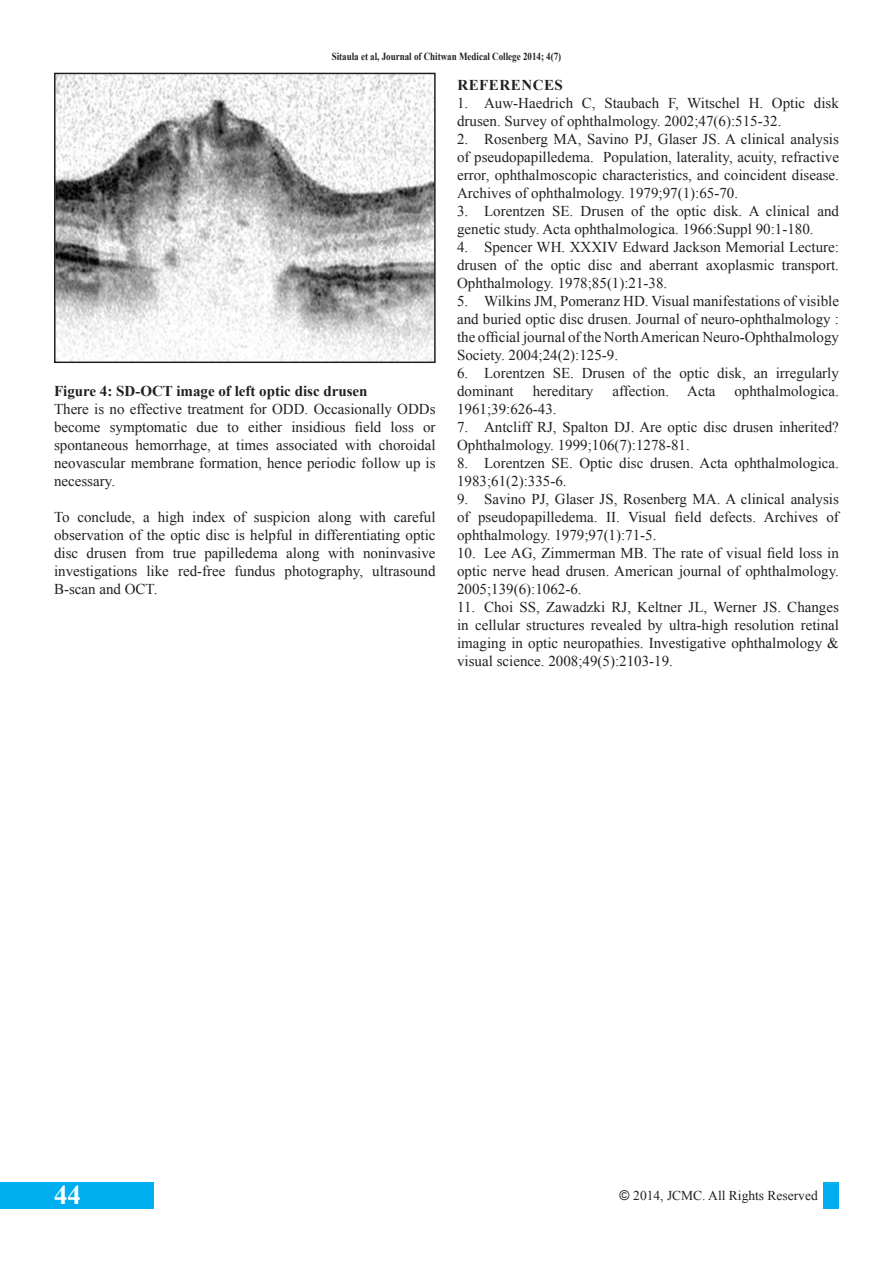
<style>
.page{position:relative;width:893px;height:1263px;background:#fff}
.page>*{position:absolute;margin:0;border:0;box-sizing:border-box;transform-origin:0 0}
.t1{font:700 27px "Times New Roman";color:#fff}
.t2{font:15px/18px "Times New Roman";color:#231f20;text-align:justify}
.t3{font:700 15px "Times New Roman";color:#231f20}
.t4{font:700 15px "Times New Roman";letter-spacing:.035em;color:#231f20}
.t5{font:13.5px "Times New Roman";color:#231f20}
.t6{font:700 10.8px "Times New Roman";color:#231f20;scale:.83 1}
.s1{font-family:"Arial"}
</style>
<div class="page">
<div style="left:824px;top:1182px;width:15px;height:27px;background:#00aeef"></div>
<div style="left:0;top:1182px;width:153px;height:27px;background:#00aeef"></div>
<img style="left:57px;top:76px;width:376px;height:284px">
<div style="left:54px;top:73px;width:382px;height:290px;border:2px solid #231f20"></div>
<p class="t6" style="left:332px;top:49px;width:278px">Sitaula et al, Journal of Chitwan Medical College 2014; 4(7)</p>
<p class="t3" style="left:54px;top:380px;width:315px">Figure 4: SD-OCT image of left optic disc drusen</p>
<p class="t2" style="left:54px;top:400px;width:383px">There is no effective treatment for ODD. Occasionally ODDs become symptomatic due to either insidious field loss or spontaneous hemorrhage, at times associated with choroidal neovascular membrane formation, hence periodic follow up is necessary.</p>
<p class="t2" style="left:54px;top:508px;width:383px">To conclude, a high index of suspicion along with careful observation of the optic disc is helpful in differentiating optic disc drusen from true papilledema along with noninvasive investigations like red-free fundus photography, ultrasound B-scan and OCT.</p>
<p class="t4" style="left:457px;top:74px;width:107px">REFERENCES</p>
<p class="t2" style="left:457px;top:94px;width:383px">1. Auw-Haedrich C, Staubach F, Witschel H. Optic disk drusen. Survey of ophthalmology. 2002;47(6):515-32.</p>
<p class="t2" style="left:457px;top:130px;width:383px">2. Rosenberg MA, Savino PJ, Glaser JS. A clinical analysis of pseudopapilledema. Population, laterality, acuity, refractive error, ophthalmoscopic characteristics, and coincident disease.<br>Archives of ophthalmology. 1979;97(1):65-70.</p>
<p class="t2" style="left:457px;top:202px;width:383px">3. Lorentzen SE. Drusen of the optic disk. A clinical and genetic study. Acta ophthalmologica. 1966:Suppl 90:1-180.</p>
<p class="t2" style="left:457px;top:238px;width:383px">4. Spencer WH. XXXIV Edward Jackson Memorial Lecture: drusen of the optic disc and aberrant axoplasmic transport.<br>Ophthalmology. 1978;85(1):21-38.</p>
<p class="t2" style="left:457px;top:292px;width:383px">5. Wilkins JM, Pomeranz HD. Visual manifestations of visible and buried optic disc drusen. Journal of neuro-ophthalmology : the official journal of the North American Neuro-Ophthalmology Society. 2004;24(2):125-9.</p>
<p class="t2" style="left:457px;top:364px;width:383px">6. Lorentzen SE. Drusen of the optic disk, an irregularly dominant</p>
<p class="t2" style="left:533px;top:382px;width:62px">hereditary</p>
<p class="t2" style="left:612px;top:382px;width:105px">affection. Acta</p>
<p class="t2" style="left:734px;top:382px;width:106px">ophthalmologica.</p>
<p class="t2" style="left:457px;top:400px;width:101px">1961;39:626-43.</p>
<p class="t2" style="left:457px;top:418px;width:383px">7. Antcliff RJ, Spalton DJ. Are optic disc drusen inherited?<br>Ophthalmology. 1999;106(7):1278-81.</p>
<p class="t2" style="left:457px;top:454px;width:383px">8. Lorentzen SE. Optic disc drusen. Acta ophthalmologica.<br>1983;61(2):335-6.</p>
<p class="t2" style="left:457px;top:490px;width:383px">9. Savino PJ, Glaser JS, Rosenberg MA. A clinical analysis of pseudopapilledema. II. Visual field defects. Archives of ophthalmology. 1979;97(1):71-5.</p>
<p class="t2" style="left:457px;top:544px;width:383px">10. Lee AG, Zimmerman MB. The rate of visual field loss in optic nerve head drusen. American journal of ophthalmology.<br>2005;139(6):1062-6.</p>
<p class="t2" style="left:457px;top:598px;width:383px">11. Choi SS, Zawadzki RJ, Keltner JL, Werner JS. Changes in cellular structures revealed by ultra-high resolution retinal imaging in optic neuropathies. Investigative ophthalmology &amp; visual science. 2008;49(5):2103-19.</p>
<h1 class="t1" style="left:54px;top:1175px;width:28px">44</h1>
<p class="t5" style="left:620px;top:1186px;width:200px"><span class="s1">©</span> 2014, JCMC. All Rights Reserved</p>
</div>
